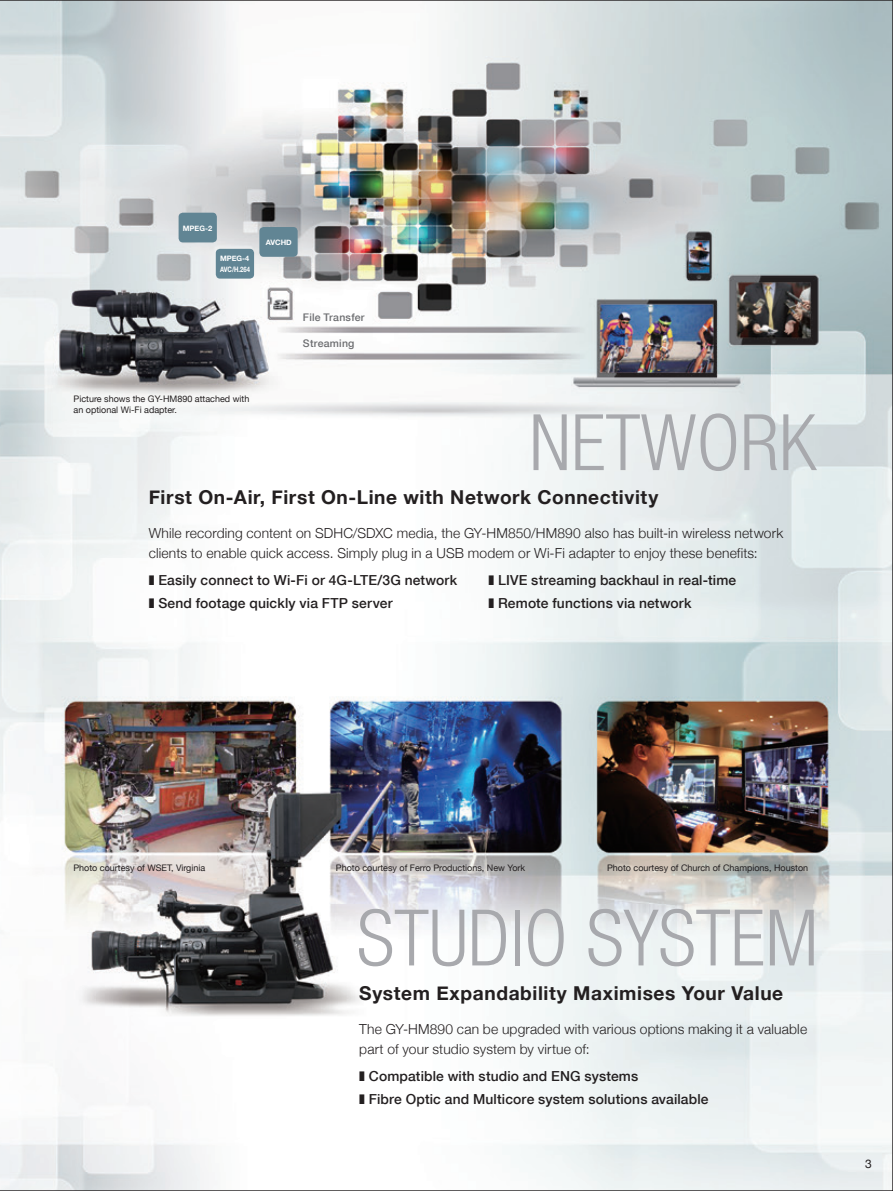
<style>
.page{position:relative;width:893px;height:1191px;background:#fff}
.page>*{position:absolute;margin:0;border:0;box-sizing:border-box;transform-origin:0 0}
.t1{font:300 condensed 78px "Helvetica Neue";color:#a8a9ad}
.段落スタイル_1{font:700 19.2px "Helvetica Neue";letter-spacing:.03em;color:#231f20}
.段落スタイル_1-2{font:300 13.8px/20.2px "Helvetica Neue";letter-spacing:.01em;color:#231f20}
.段落スタイル_1-3{font:500 13.8px "Helvetica Neue";letter-spacing:.01em;color:#231f20}
.t2{font:12px "Helvetica Neue";color:#231f20}
.t3{font:500 10.5px "Helvetica Neue";letter-spacing:.02em;color:#6c6d70}
.t4{font:9px "Helvetica Neue";color:#231f20}
.t5{font:700 7.5px "Helvetica Neue";color:#fff}
.t6{font:700 7.5px "Helvetica Neue";color:#fff;scale:.8 1}
</style>
<div class="page">
<img style="left:0;top:0;width:893px;height:1191px">
<svg style="left:149px;top:575px;width:5px;height:9px"></svg>
<svg style="left:149px;top:598px;width:5px;height:10px"></svg>
<svg style="left:489px;top:575px;width:5px;height:9px"></svg>
<svg style="left:489px;top:598px;width:5px;height:10px"></svg>
<svg style="left:360px;top:1071px;width:5px;height:9px"></svg>
<svg style="left:360px;top:1094px;width:5px;height:10px"></svg>
<p class="t5" style="left:183px;top:222px;width:31px">MPEG-2</p>
<p class="t5" style="left:220px;top:253px;width:31px">MPEG-4</p>
<p class="t6" style="left:220px;top:263px;width:39px">AVC/H.264</p>
<p class="t5" style="left:266px;top:236px;width:27px">AVCHD</p>
<p class="t3" style="left:303px;top:308px;width:63px">File Transfer</p>
<p class="t3" style="left:303px;top:334px;width:53px">Streaming</p>
<p class="t4" style="left:74px;top:393px;width:177px">Picture shows the GY-HM890 attached with</p>
<p class="t4" style="left:74px;top:403px;width:105px">an optional Wi-Fi adapter.</p>
<p class="t1" style="left:529px;top:398px;width:289px">NETWORK</p>
<p class="段落スタイル_1" style="left:149px;top:482px;width:511px">First On-Air, First On-Line with Network Connectivity</p>
<p class="段落スタイル_1-2" style="left:149px;top:522px;width:636px">While recording content on SDHC/SDXC media, the GY-HM850/HM890 also has built-in wireless network clients to enable quick access. Simply plug in a USB modem or Wi-Fi adapter to enjoy these benefits:</p>
<p class="段落スタイル_1-3" style="left:158px;top:568px;width:300px">Easily connect to Wi-Fi or 4G-LTE/3G network</p>
<p class="段落スタイル_1-3" style="left:158px;top:592px;width:236px">Send footage quickly via FTP server</p>
<p class="段落スタイル_1-3" style="left:498px;top:568px;width:240px">LIVE streaming backhaul in real-time</p>
<p class="段落スタイル_1-3" style="left:498px;top:592px;width:195px">Remote functions via network</p>
<p class="t4" style="left:73px;top:861px;width:133px">Photo courtesy of WSET, Virginia</p>
<p class="t4" style="left:336px;top:861px;width:191px">Photo courtesy of Ferro Productions, New York</p>
<p class="t4" style="left:607px;top:861px;width:203px">Photo courtesy of Church of Champions, Houston</p>
<p class="t1" style="left:357px;top:893px;width:463px">STUDIO SYSTEM</p>
<p class="段落スタイル_1" style="left:359px;top:978px;width:425px">System Expandability Maximises Your Value</p>
<p class="段落スタイル_1-2" style="left:359px;top:1018px;width:449px">The GY-HM890 can be upgraded with various options making it a valuable part of your studio system by virtue of:</p>
<p class="段落スタイル_1-3" style="left:369px;top:1064px;width:271px">Compatible with studio and ENG systems</p>
<p class="段落スタイル_1-3" style="left:369px;top:1088px;width:341px">Fibre Optic and Multicore system solutions available</p>
<p class="t2" style="left:865px;top:1155px;width:8px">3</p>
</div>
